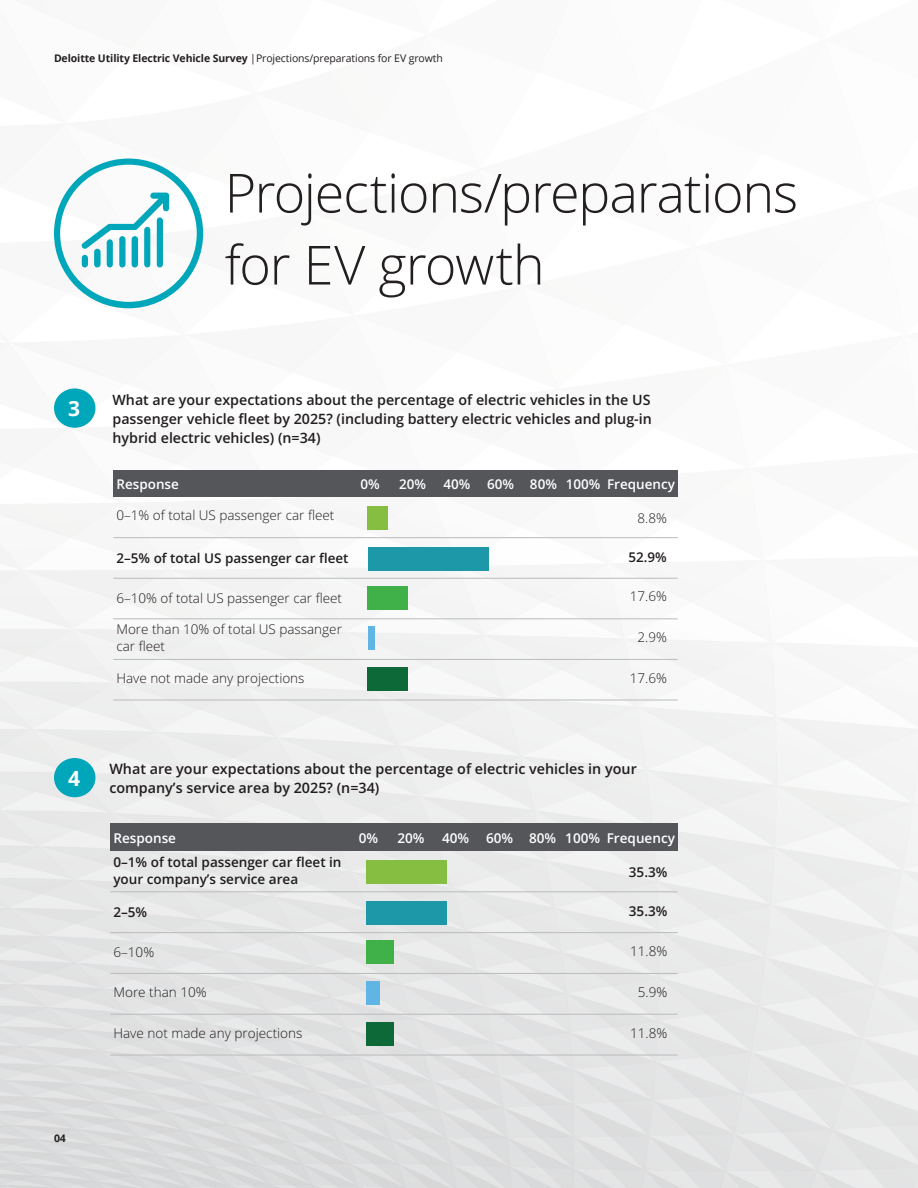
<style>
.page{position:relative;width:918px;height:1188px;background:#fff}
.page>*{position:absolute;margin:0;border:0;box-sizing:border-box;transform-origin:0 0}
.Story_heading_light{font:300 54px/72px "Open Sans";letter-spacing:-.025em;color:#231f20}
.Number_list_level_1{font:700 21px "Open Sans";color:#fff}
.t1{font:600 14.4px/19px "Open Sans";color:#211d1e}
.t2{font:600 14.25px/19px "Open Sans";color:#211d1e;text-align:justify}
.t3{font:300 13.5px/16.2px "Open Sans";color:#211d1e}
.t4{font:600 13.5px/24.9px "Open Sans";color:#211d1e}
.t5{font:600 13.5px "Open Sans";color:#fff}
.Brochure_title___Lef{font:700 10.5px "Open Sans";letter-spacing:-.01em;color:#231f20}
.s1{font-weight:400}
.s2{color:#fff}
</style>
<div class="page">
<img style="left:0;top:158px;width:918px;height:1030px">
<div style="left:54px;top:388px;width:41px;height:40px;background:#00a6b9;border-radius:50%"></div>
<div style="left:113px;top:470px;width:565px;height:27px;background:#54565a"></div>
<hr style="left:113px;top:537px;width:565px;height:1px;background:#babbbb">
<hr style="left:113px;top:578px;width:565px;height:1px;background:#babbbb">
<hr style="left:113px;top:618px;width:565px;height:1px;background:#babbbb">
<hr style="left:113px;top:659px;width:565px;height:1px;background:#babbbb">
<hr style="left:113px;top:700px;width:565px;height:1px;background:#babbbb">
<div style="left:368px;top:667px;width:40px;height:24px;background:#0d6a38"></div>
<div style="left:368px;top:626px;width:6px;height:24px;background:#61b5e5"></div>
<div style="left:368px;top:586px;width:40px;height:23px;background:#40b149"></div>
<div style="left:368px;top:547px;width:120px;height:23px;background:#1c98a8"></div>
<div style="left:368px;top:507px;width:20px;height:23px;background:#85be40"></div>
<div style="left:110px;top:824px;width:568px;height:27px;background:#54565a"></div>
<hr style="left:110px;top:891px;width:568px;height:1px;background:#babbbb">
<hr style="left:110px;top:932px;width:568px;height:1px;background:#babbbb">
<hr style="left:110px;top:973px;width:568px;height:1px;background:#babbbb">
<hr style="left:110px;top:1014px;width:568px;height:1px;background:#babbbb">
<hr style="left:110px;top:1055px;width:568px;height:1px;background:#babbbb">
<div style="left:366px;top:1022px;width:27px;height:24px;background:#0d6a38"></div>
<div style="left:366px;top:981px;width:14px;height:23px;background:#61b5e5"></div>
<div style="left:366px;top:940px;width:27px;height:24px;background:#40b149"></div>
<div style="left:366px;top:901px;width:81px;height:24px;background:#1c98a8"></div>
<div style="left:366px;top:861px;width:81px;height:23px;background:#85be40"></div>
<div style="left:54px;top:758px;width:41px;height:39px;background:#00a6b9;border-radius:50%"></div>
<svg style="left:54px;top:159px;width:149px;height:149px"></svg>
<p class="Brochure_title___Lef" style="left:54px;top:51px;width:390px">Deloitte Utility Electric Vehicle Survey <span class="s1">|Projections/preparations for EV growth</span></p>
<p class="Story_heading_light" style="left:225px;top:156px;width:575px">Projections/preparations for EV growth</p>
<p class="Number_list_level_1" style="left:68px;top:394px;width:13px">3</p>
<p class="t2" style="left:112px;top:390px;width:541px">What are your expectations about the percentage of electric vehicles in the US passenger vehicle fleet by 2025? (including battery electric vehicles and plug-in hybrid electric vehicles) (n=34)</p>
<p class="t5" style="left:116px;top:474px;width:64px">Response</p>
<p class="t3" style="left:116px;top:506px;width:219px">0–1% of total US passenger car fleet</p>
<p class="t4" style="left:116px;top:546px;width:234px">2–5% of total US passenger car fleet</p>
<p class="t5" style="left:360px;top:475px;width:21px">0%</p>
<p class="t5" style="left:399px;top:475px;width:28px">20%</p>
<p class="t5" style="left:443px;top:475px;width:28px">40%</p>
<p class="t5" style="left:487px;top:475px;width:189px">60% 80% 100% Frequency</p>
<p class="t3" style="left:637px;top:510px;width:31px">8.8%</p>
<p class="t4" style="left:629px;top:544px;width:40px">52.9%</p>
<p class="t3" style="left:630px;top:588px;width:39px">17.6%</p>
<p class="t3" style="left:637px;top:629px;width:31px">2.9%</p>
<p class="t3" style="left:630px;top:670px;width:39px">17.6%</p>
<p class="t3" style="left:116px;top:589px;width:227px">6–10% of total US passenger car fleet</p>
<p class="t3" style="left:116px;top:621px;width:227px">More than 10% of total US passanger car fleet</p>
<p class="t3" style="left:116px;top:670px;width:190px">Have not made any projections</p>
<p class="Number_list_level_1" style="left:68px;top:763px;width:13px">4</p>
<p class="t1" style="left:109px;top:759px;width:529px">What are your expectations about the percentage of electric vehicles in your company’s service area by 2025? (n=34)</p>
<p class="t4" style="left:113px;top:825px;width:230px"><span class="s2">Response<br></span>0–1% of total passenger car fleet in</p>
<p class="t4" style="left:113px;top:866px;width:186px">your company’s service area</p>
<p class="t4" style="left:113px;top:900px;width:35px">2–5%</p>
<p class="t5" style="left:359px;top:828px;width:21px">0%</p>
<p class="t5" style="left:398px;top:828px;width:29px">20%</p>
<p class="t5" style="left:442px;top:828px;width:29px">40%</p>
<p class="t5" style="left:486px;top:828px;width:190px">60% 80% 100% Frequency</p>
<p class="t4" style="left:629px;top:859px;width:40px">35.3%</p>
<p class="t4" style="left:629px;top:898px;width:40px">35.3%</p>
<p class="t3" style="left:630px;top:942px;width:39px">11.8%</p>
<p class="t3" style="left:638px;top:984px;width:31px">5.9%</p>
<p class="t3" style="left:630px;top:1025px;width:39px">11.8%</p>
<p class="t3" style="left:113px;top:944px;width:42px">6–10%</p>
<p class="t3" style="left:113px;top:984px;width:95px">More than 10%</p>
<p class="t3" style="left:113px;top:1025px;width:191px">Have not made any projections</p>
<p class="Brochure_title___Lef" style="left:54px;top:1131px;width:13px">04</p>
</div>
